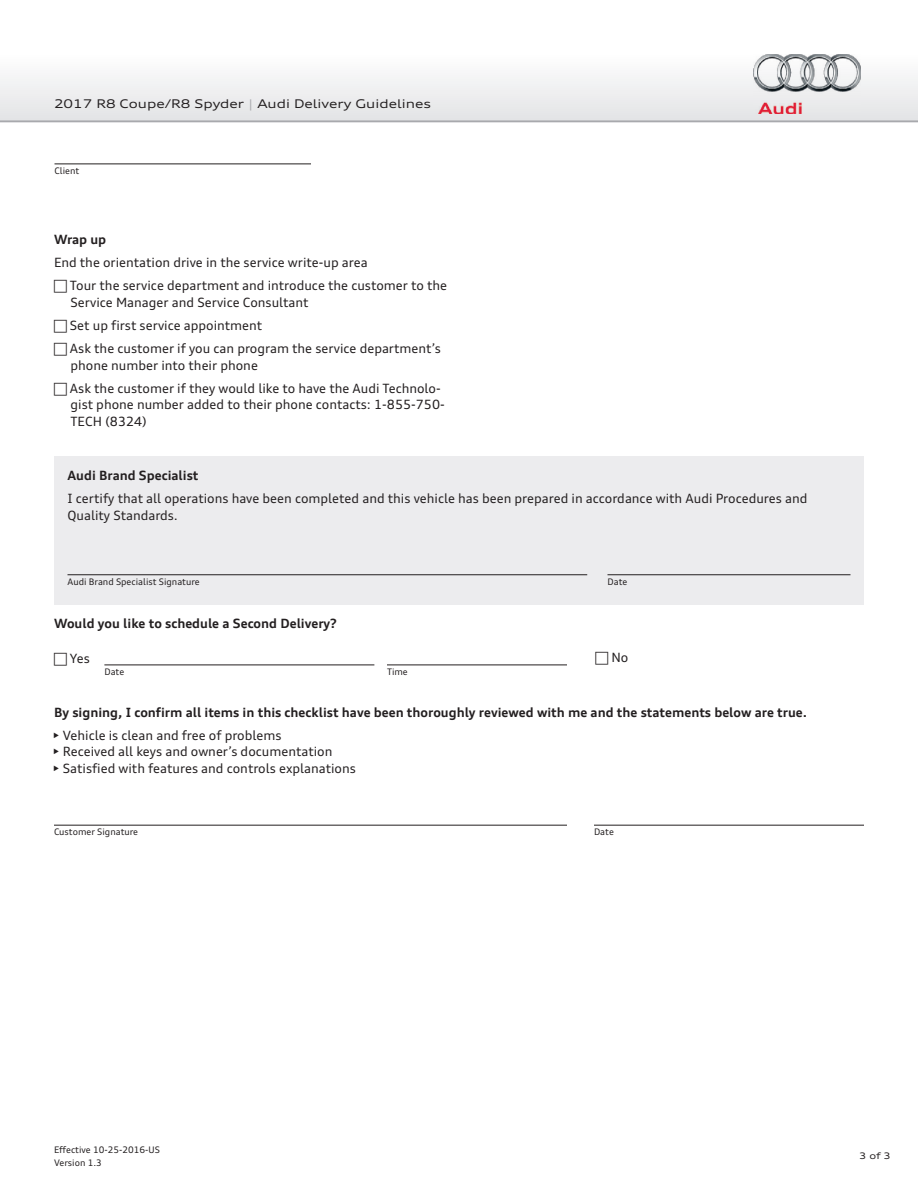
<style>
.page{position:relative;width:918px;height:1188px;background:#fff}
.page>*{position:absolute;margin:0;border:0;box-sizing:border-box;transform-origin:0 0}
.t1{font:12.75px/23.2px "Audi Type";color:#231f20}
.t2{font:700 12.75px "Audi Type";color:#231f20}
.t3{font:expanded 12px "Audi Type";color:#231f20}
.t4{font:9px/13.5px "Audi Type";color:#231f20}
.t5{font:expanded 9px "Audi Type";color:#231f20}
.s1{color:#a8a9ad}
</style>
<div class="page">
<svg style="left:0;top:67px;width:918px;height:54px"></svg>
<hr style="left:0;top:121px;width:918px;height:1px;background:#a8a9ad">
<hr style="left:55px;top:164px;width:256px;height:1px;background:#231f20">
<img style="left:754px;top:54px;width:107px;height:60px">
<div style="left:54px;top:457px;width:810px;height:148px;background:#ececee"></div>
<hr style="left:68px;top:574px;width:519px;height:1px;background:#231f20">
<hr style="left:608px;top:574px;width:242px;height:1px;background:#231f20">
<hr style="left:54px;top:825px;width:513px;height:1px;background:#231f20">
<hr style="left:594px;top:825px;width:270px;height:1px;background:#231f20">
<hr style="left:104px;top:665px;width:270px;height:1px;background:#231f20">
<hr style="left:387px;top:665px;width:180px;height:1px;background:#231f20">
<p class="t3" style="left:54px;top:96px;width:379px">2017 R8 Coupe/R8 Spyder <span class="s1">|</span> Audi Delivery Guidelines</p>
<p class="t4" style="left:55px;top:164px;width:26px">Client</p>
<p class="t2" style="left:54px;top:231px;width:54px">Wrap up</p>
<p class="t1" style="left:70px;top:251px;width:379px;text-indent:-16px">End the orientation drive in the service write-up area<br>Tour the service department and introduce the customer to the</p>
<p class="t1" style="left:70px;top:290px;width:373px">Service Manager and Service Consultant<br>Set up first service appointment<br>Ask the customer if you can program the service department’s</p>
<p class="t1" style="left:70px;top:353px;width:372px">phone number into their phone<br>Ask the customer if they would like to have the Audi Technolo-</p>
<p class="t1" style="left:70px;top:396px;width:376px;line-height:16.5px">gist phone number added to their phone contacts: 1-855-750-<br>TECH (8324)</p>
<p class="t2" style="left:68px;top:467px;width:133px">Audi Brand Specialist</p>
<p class="t1" style="left:68px;top:490px;width:741px;line-height:16.5px">I certify that all operations have been completed and this vehicle has been prepared in accordance with Audi Procedures and<br>Quality Standards.</p>
<p class="t4" style="left:68px;top:575px;width:134px">Audi Brand Specialist Signature</p>
<p class="t4" style="left:608px;top:575px;width:21px">Date</p>
<p class="t2" style="left:54px;top:615px;width:285px">Would you like to schedule a Second Delivery?</p>
<p class="t1" style="left:70px;top:646px;width:21px">Yes</p>
<p class="t1" style="left:611px;top:646px;width:18px">No</p>
<p class="t4" style="left:104px;top:665px;width:21px">Date</p>
<p class="t4" style="left:387px;top:665px;width:22px">Time</p>
<p class="t2" style="left:54px;top:704px;width:755px">By signing, I confirm all items in this checklist have been thoroughly reviewed with me and the statements below are true.</p>
<p class="t1" style="left:52px;top:724px;width:231px">• Vehicle is clean and free of problems</p>
<p class="t1" style="left:52px;top:740px;width:282px">• Received all keys and owner’s documentation</p>
<p class="t1" style="left:52px;top:757px;width:305px">• Satisfied with features and controls explanations</p>
<p class="t4" style="left:54px;top:825px;width:86px">Customer Signature</p>
<p class="t4" style="left:594px;top:825px;width:21px">Date</p>
<p class="t4" style="left:54px;top:1143px;width:107px">Effective 10-25-2016-US<br>Version 1.3</p>
<p class="t5" style="left:859px;top:1149px;width:33px">3 of 3</p>
</div>
